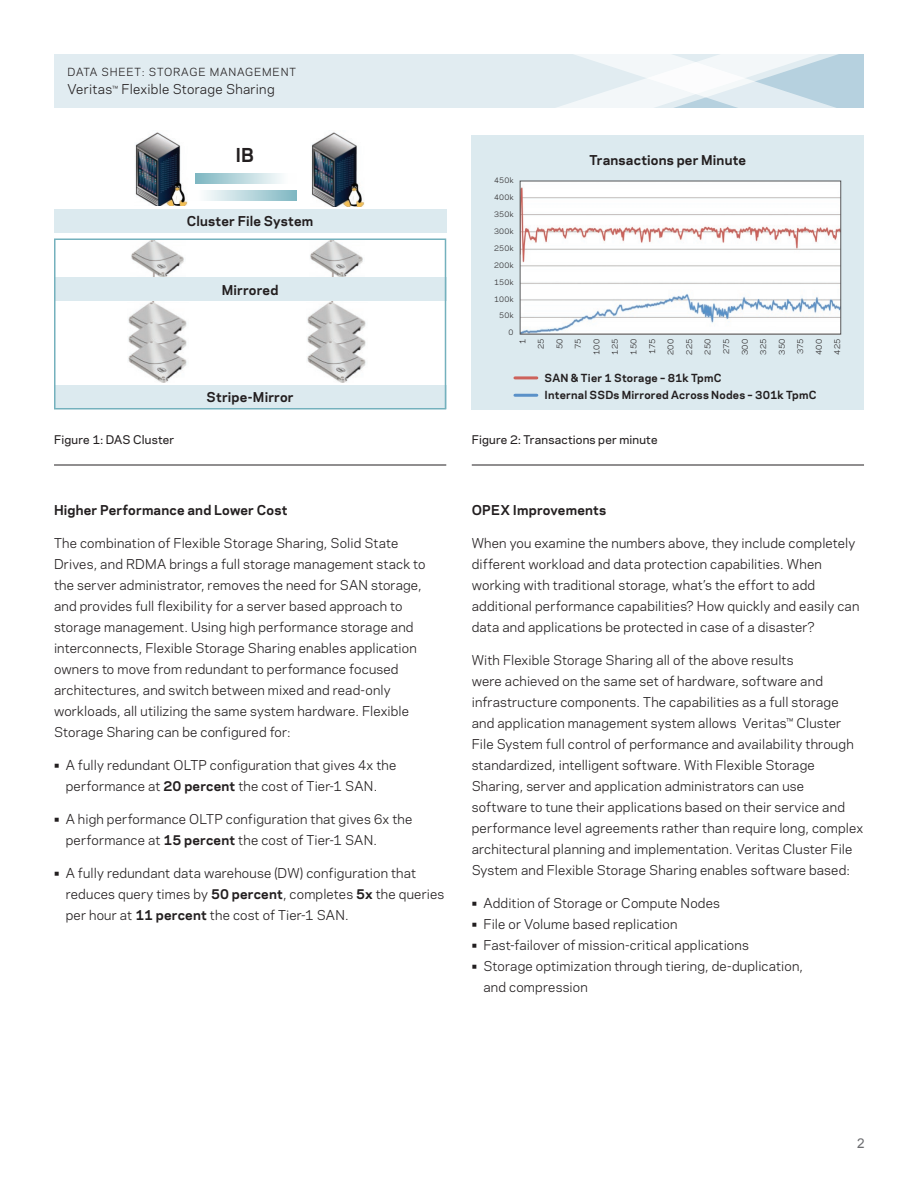
<style>
.page{position:relative;width:918px;height:1188px;background:#fff}
.page>*{position:absolute;margin:0;border:0;box-sizing:border-box;transform-origin:0 0}
.Subhead_2{font:700 18px "Polaris";color:#231f20}
.t1{font:13.5px "Arial";color:#6c6d70}
.Main_Text{font:12.75px/21px "Polaris";letter-spacing:.015em;color:#231f20}
.Subhead_2-2{font:700 12.75px "Polaris";letter-spacing:.015em;color:#231f20}
.Main_Text-2{font:700 12.75px "Polaris";letter-spacing:.015em;color:#231f20}
.Introductory_Paragra{font:500 11.25px "Polaris";letter-spacing:.02em;color:#231f20}
.Introductory_Paragra-2{font:700 10.5px "Polaris";letter-spacing:.02em;color:#231f20}
.t2{font:10.5px "Polaris";letter-spacing:.075em;color:#231f20}
.Introductory_Paragra-3{font:7.5px "Polaris";letter-spacing:.015em;color:#231f20}
.Introductory_Paragra-4{font:7.2px "Polaris";letter-spacing:.03em;color:#231f20}
.s1{font-size:10.5px}
.s2{font-weight:700}
</style>
<div class="page">
<div style="left:54px;top:54px;width:810px;height:54px;background:#e1ecf1"></div>
<svg style="left:557px;top:54px;width:307px;height:54px"></svg>
<hr style="left:54px;top:465px;width:392px;height:1px;background:#231f20">
<div style="left:472px;top:135px;width:392px;height:275px;background:#dceaef"></div>
<div style="left:54px;top:209px;width:392px;height:24px;background:#dceaef"></div>
<hr style="left:472px;top:465px;width:392px;height:1px;background:#231f20">
<img style="left:522px;top:183px;width:317px;height:149px">
<img style="left:311px;top:132px;width:54px;height:74px">
<img style="left:135px;top:132px;width:53px;height:74px">
<img style="left:130px;top:241px;width:55px;height:37px">
<img style="left:309px;top:241px;width:55px;height:37px">
<img style="left:128px;top:302px;width:59px;height:80px">
<img style="left:307px;top:302px;width:59px;height:80px">
<svg style="left:196px;top:173px;width:86px;height:11px"></svg>
<svg style="left:205px;top:190px;width:92px;height:11px"></svg>
<div style="left:54px;top:278px;width:392px;height:24px;background:#dceaef"></div>
<div style="left:54px;top:385px;width:392px;height:24px;background:#dceaef"></div>
<div style="left:54px;top:238px;width:392px;height:172px;border:2px solid #74b1bd"></div>
<hr style="left:515px;top:376px;width:22px;height:3px;background:#cd625b">
<hr style="left:515px;top:394px;width:22px;height:3px;background:#5a91c8">
<p class="t2" style="left:68px;top:64px;width:230px">DATA SHEET: STORAGE MANAGEMENT</p>
<p class="Main_Text" style="left:68px;top:78px;width:209px">Veritas<span class="s1">™</span> Flexible Storage Sharing</p>
<p class="Subhead_2" style="left:236px;top:142px;width:20px">IB</p>
<p class="Subhead_2-2" style="left:187px;top:211px;width:128px">Cluster File System</p>
<p class="Subhead_2-2" style="left:222px;top:280px;width:58px">Mirrored</p>
<p class="Introductory_Paragra" style="left:54px;top:432px;width:122px">Figure 1: DAS Cluster</p>
<p class="Subhead_2-2" style="left:207px;top:387px;width:88px">Stripe-Mirror</p>
<p class="Subhead_2-2" style="left:54px;top:501px;width:235px">Higher Performance and Lower Cost</p>
<p class="Main_Text" style="left:54px;top:532px;width:373px">The combination of Flexible Storage Sharing, Solid State Drives, and RDMA brings a full storage management stack to the server administrator, removes the need for SAN storage, and provides full flexibility for a server based approach to storage management. Using high performance storage and interconnects, Flexible Storage Sharing enables application owners to move from redundant to performance focused architectures, and switch between mixed and read-only workloads, all utilizing the same system hardware. Flexible Storage Sharing can be configured for:</p>
<p class="Main_Text" style="left:54px;top:754px;width:344px;text-align:center"><span class="s2">•</span> A fully redundant OLTP configuration that gives 4x the performance at <span class="s2">20 percent</span> the cost of Tier-1 SAN.</p>
<p class="Main_Text" style="left:66px;top:808px;width:348px;text-indent:-12px"><span class="s2">•</span> A high performance OLTP configuration that gives 6x the performance at <span class="s2">15 percent</span> the cost of Tier-1 SAN.</p>
<p class="Main_Text" style="left:66px;top:862px;width:380px;text-indent:-12px"><span class="s2">•</span> A fully redundant data warehouse (DW) configuration that reduces query times by <span class="s2">50 percent</span>, completes <span class="s2">5x</span> the queries per hour at <span class="s2">11 percent</span> the cost of Tier-1 SAN.</p>
<p class="Introductory_Paragra-4" style="left:494px;top:175px;width:21px">450k</p>
<p class="Introductory_Paragra-4" style="left:494px;top:192px;width:21px">400k</p>
<p class="Introductory_Paragra-4" style="left:494px;top:209px;width:21px">350k</p>
<p class="Introductory_Paragra-4" style="left:494px;top:226px;width:21px">300k</p>
<p class="Introductory_Paragra-4" style="left:494px;top:243px;width:21px">250k</p>
<p class="Introductory_Paragra-4" style="left:494px;top:260px;width:21px">200k</p>
<p class="Introductory_Paragra-4" style="left:494px;top:277px;width:21px">150k</p>
<p class="Introductory_Paragra-4" style="left:494px;top:293px;width:21px">100k</p>
<p class="Introductory_Paragra-4" style="left:499px;top:310px;width:16px">50k</p>
<p class="Introductory_Paragra-4" style="left:509px;top:327px;width:6px">0</p>
<p class="Main_Text-2" style="left:590px;top:150px;width:158px">Transactions per Minute</p>
<p class="Introductory_Paragra-3" style="left:517px;top:344px;width:7px;rotate:-90deg">1</p>
<p class="Introductory_Paragra-3" style="left:535px;top:349px;width:12px;rotate:-90deg">25</p>
<p class="Introductory_Paragra-3" style="left:554px;top:349px;width:12px;rotate:-90deg">50</p>
<p class="Introductory_Paragra-3" style="left:572px;top:349px;width:12px;rotate:-90deg">75</p>
<p class="Introductory_Paragra-3" style="left:591px;top:355px;width:17px;rotate:-90deg">100</p>
<p class="Introductory_Paragra-3" style="left:609px;top:355px;width:18px;rotate:-90deg">125</p>
<p class="Introductory_Paragra-3" style="left:628px;top:355px;width:17px;rotate:-90deg">150</p>
<p class="Introductory_Paragra-3" style="left:647px;top:354px;width:17px;rotate:-90deg">175</p>
<p class="Introductory_Paragra-3" style="left:665px;top:355px;width:18px;rotate:-90deg">200</p>
<p class="Introductory_Paragra-3" style="left:684px;top:355px;width:18px;rotate:-90deg">225</p>
<p class="Introductory_Paragra-3" style="left:702px;top:355px;width:17px;rotate:-90deg">250</p>
<p class="Introductory_Paragra-3" style="left:721px;top:354px;width:17px;rotate:-90deg">275</p>
<p class="Introductory_Paragra-3" style="left:739px;top:355px;width:18px;rotate:-90deg">300</p>
<p class="Introductory_Paragra-3" style="left:758px;top:355px;width:17px;rotate:-90deg">325</p>
<p class="Introductory_Paragra-3" style="left:776px;top:355px;width:18px;rotate:-90deg">350</p>
<p class="Introductory_Paragra-3" style="left:795px;top:354px;width:17px;rotate:-90deg">375</p>
<p class="Introductory_Paragra-3" style="left:813px;top:355px;width:18px;rotate:-90deg">400</p>
<p class="Introductory_Paragra-3" style="left:832px;top:355px;width:17px;rotate:-90deg">425</p>
<p class="Introductory_Paragra-2" style="left:545px;top:370px;width:178px">SAN &amp; Tier 1 Storage – 81k TpmC</p>
<p class="Introductory_Paragra-2" style="left:545px;top:387px;width:273px">Internal SSDs Mirrored Across Nodes – 301k TpmC</p>
<p class="Introductory_Paragra" style="left:472px;top:432px;width:187px">Figure 2: Transactions per minute</p>
<p class="Subhead_2-2" style="left:472px;top:501px;width:136px">OPEX Improvements</p>
<p class="Main_Text" style="left:472px;top:532px;width:389px">When you examine the numbers above, they include completely different workload and data protection capabilities. When working with traditional storage, what’s the effort to add additional performance capabilities? How quickly and easily can data and applications be protected in case of a disaster?</p>
<p class="Main_Text" style="left:472px;top:649px;width:393px">With Flexible Storage Sharing all of the above results<br>were achieved on the same set of hardware, software and infrastructure components. The capabilities as a full storage and application management system allows Veritas™ Cluster File System full control of performance and availability through standardized, intelligent software. With Flexible Storage Sharing, server and application administrators can use<br>software to tune their applications based on their service and performance level agreements rather than require long, complex architectural planning and implementation. Veritas Cluster File System and Flexible Storage Sharing enables software based:</p>
<p class="Main_Text" style="left:472px;top:892px;width:250px"><span class="s2">•</span> Addition of Storage or Compute Nodes</p>
<p class="Main_Text" style="left:472px;top:913px;width:207px"><span class="s2">•</span> File or Volume based replication</p>
<p class="Main_Text" style="left:472px;top:934px;width:279px"><span class="s2">•</span> Fast-failover of mission-critical applications</p>
<p class="Main_Text" style="left:484px;top:955px;width:321px;text-indent:-12px"><span class="s2">•</span> Storage optimization through tiering, de-duplication, and compression</p>
<p class="t1" style="left:857px;top:1134px;width:9px">2</p>
</div>
